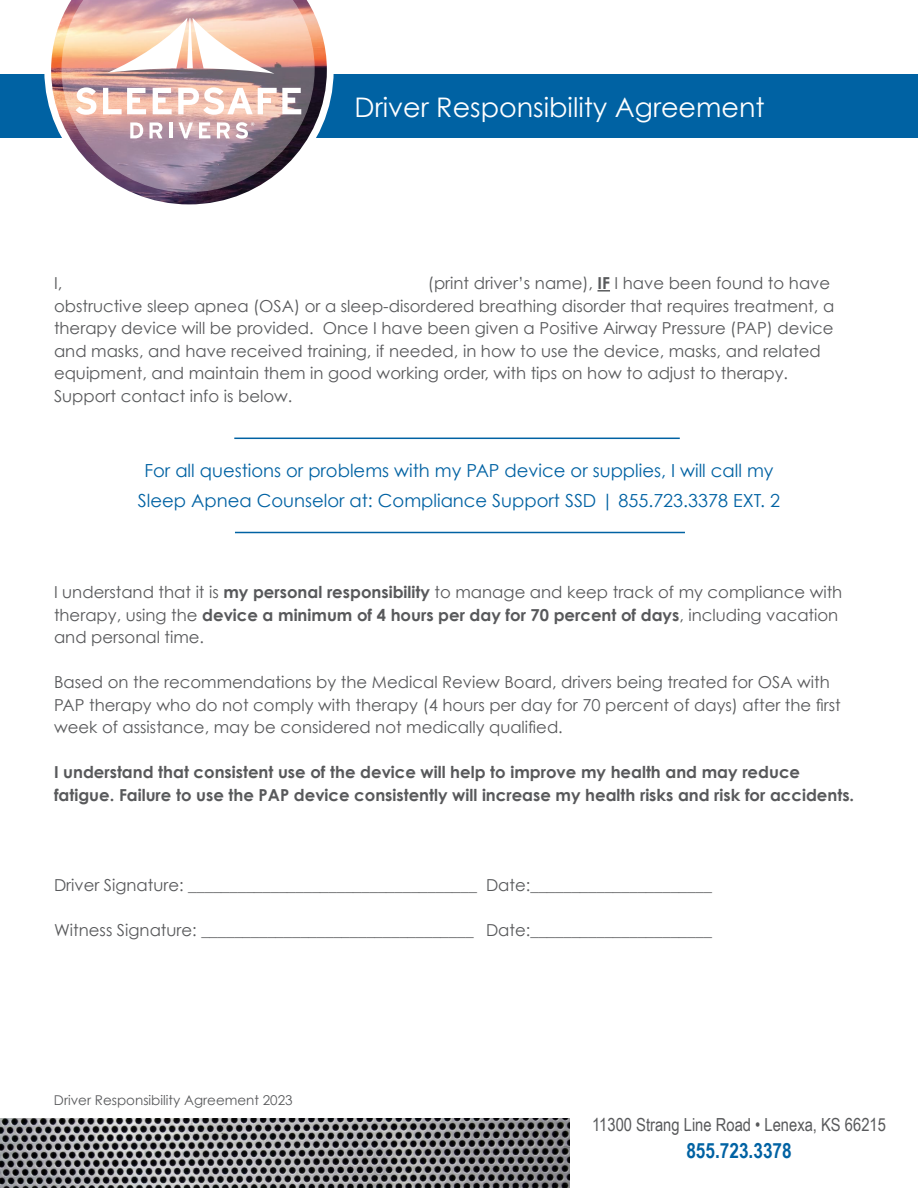
<style>
.page{position:relative;width:918px;height:1188px;background:#fff}
.page>*{position:absolute;margin:0;border:0;box-sizing:border-box;transform-origin:0 0}
.t1{font:27px "Century Gothic";color:#fff}
.t2{font:700 21px "Arial Narrow";color:#0062a3}
.t3{font:18px/30px "Century Gothic";color:#0062a3;text-align:center}
.t4{font:18px "Arial Narrow";color:#58595b}
.t5{font:16.5px/22.5px "Century Gothic";color:#58595b}
.t6{font:700 16.5px/22.5px "Century Gothic";color:#58595b}
.t7{font:13.5px "Century Gothic";color:#58595b}
.s1{font-weight:700}
</style>
<div class="page">
<div style="left:0;top:74px;width:918px;height:64px;background:#0062a3"></div>
<svg style="left:44px;top:74px;width:290px;height:131px"></svg>
<img style="left:51px;top:16px;width:276px;height:188px">
<svg style="left:61px;top:0;width:254px;height:192px;background:#b7989d"></svg>
<img style="left:0;top:1118px;width:569px;height:70px">
<svg style="left:76px;top:87px;width:20px;height:28px"></svg>
<svg style="left:103px;top:88px;width:43px;height:26px"></svg>
<svg style="left:153px;top:88px;width:19px;height:26px"></svg>
<svg style="left:178px;top:87px;width:123px;height:28px;background:#eed5cd"></svg>
<svg style="left:130px;top:122px;width:13px;height:16px"></svg>
<svg style="left:149px;top:122px;width:13px;height:16px"></svg>
<hr style="left:169px;top:122px;width:3px;height:16px;background:#fff">
<svg style="left:179px;top:122px;width:14px;height:16px"></svg>
<svg style="left:199px;top:122px;width:11px;height:16px"></svg>
<svg style="left:107px;top:18px;width:167px;height:56px"></svg>
<svg style="left:217px;top:122px;width:37px;height:17px"></svg>
<svg style="left:598px;top:290px;width:12px;height:2px"></svg>
<hr style="left:234px;top:438px;width:446px;height:1px;background:#0062a3">
<hr style="left:235px;top:532px;width:450px;height:1px;background:#0062a3">
<h1 class="t1" style="left:355px;top:91px;width:412px">Driver Responsibility Agreement</h1>
<p class="t5" style="left:54px;top:272px;width:782px;text-indent:374px">(print driver’s name), <span class="s1">IF</span> I have been found to have obstructive sleep apnea (OSA) or a sleep-disordered breathing disorder that requires treatment, a therapy device will be provided. Once I have been given a Positive Airway Pressure (PAP) device and masks, and have received training, if needed, in how to use the device, masks, and related equipment, and maintain them in good working order, with tips on how to adjust to therapy.<br>Support contact info is below.</p>
<p class="t5" style="left:54px;top:272px;width:10px">I,</p>
<p class="t3" style="left:138px;top:456px;width:644px">For all questions or problems with my PAP device or supplies, I will call my<br>Sleep Apnea Counselor at: Compliance Support SSD | 855.723.3378 EXT. 2</p>
<p class="t5" style="left:54px;top:581px;width:790px">I understand that it is <span class="s1">my personal responsibility</span> to manage and keep track of my compliance with therapy, using the <span class="s1">device a minimum of 4 hours per day for 70 percent of days</span>, including vacation and personal time.</p>
<p class="t5" style="left:54px;top:671px;width:788px">Based on the recommendations by the Medical Review Board, drivers being treated for OSA with<br>PAP therapy who do not comply with therapy (4 hours per day for 70 percent of days) after the first week of assistance, may be considered not medically qualified.</p>
<p class="t6" style="left:54px;top:761px;width:802px">I understand that consistent use of the device will help to improve my health and may reduce fatigue. Failure to use the PAP device consistently will increase my health risks and risk for accidents.</p>
<p class="t5" style="left:54px;top:873px;width:659px">Driver Signature: ___________________________________ Date:______________________</p>
<p class="t5" style="left:54px;top:918px;width:659px">Witness Signature: _________________________________ Date:______________________</p>
<p class="t7" style="left:54px;top:1091px;width:240px">Driver Responsibility Agreement 2023</p>
<p class="t4" style="left:592px;top:1112px;width:295px">11300 Strang Line Road • Lenexa, KS 66215</p>
<p class="t2" style="left:686px;top:1135px;width:107px">855.723.3378</p>
</div>
